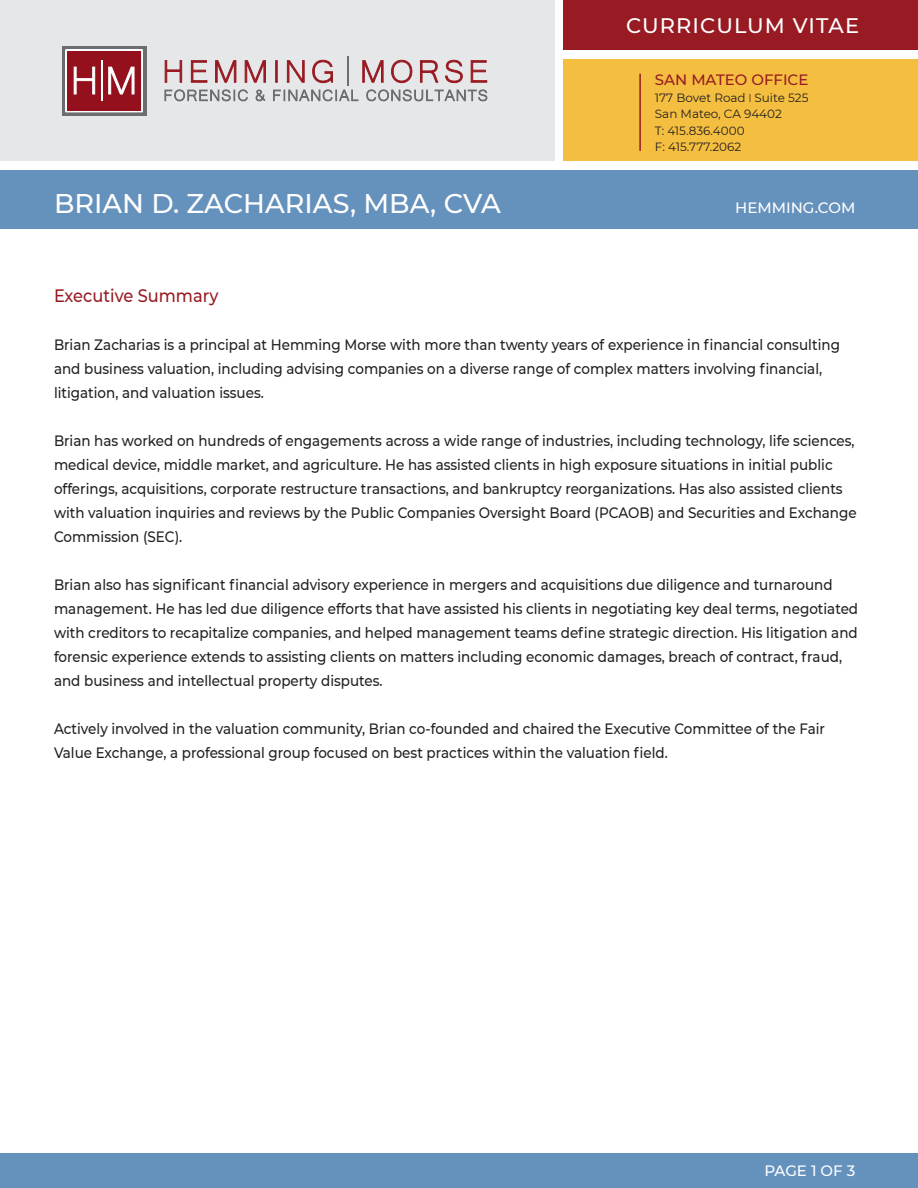
<style>
.page{position:relative;width:918px;height:1188px;background:#fff}
.page>*{position:absolute;margin:0;border:0;box-sizing:border-box;transform-origin:0 0}
.t1{font:500 27px "Montserrat";color:#fff}
.t2{font:500 21px "Montserrat";letter-spacing:.05em;color:#fff}
.t3{font:500 18px "Montserrat";color:#981b23;scale:.9 1}
.t4{font:500 15px/24px "Montserrat";color:#231f20;scale:.9 1}
.t5{font:500 15px "Montserrat";color:#fff}
.t6{font:500 15px "Montserrat";color:#981b23}
.t7{font:12px "Montserrat";color:#231f20}
.s1{font-family:"Proxima Nova";font-weight:300}
</style>
<div class="page">
<div style="left:564px;top:0;width:354px;height:49px;background:#981b23"></div>
<div style="left:0;top:0;width:554px;height:160px;background:#e6e7e9"></div>
<div style="left:564px;top:59px;width:354px;height:101px;background:#f4be40"></div>
<svg style="left:165px;top:89px;width:83px;height:12px"></svg>
<svg style="left:256px;top:90px;width:9px;height:11px"></svg>
<svg style="left:273px;top:89px;width:85px;height:12px"></svg>
<svg style="left:366px;top:89px;width:121px;height:12px"></svg>
<svg style="left:164px;top:60px;width:18px;height:23px"></svg>
<svg style="left:191px;top:60px;width:17px;height:23px"></svg>
<svg style="left:215px;top:60px;width:22px;height:23px"></svg>
<svg style="left:244px;top:60px;width:22px;height:23px"></svg>
<div style="left:275px;top:60px;width:3px;height:23px;background:#981b23;border:1px solid #981b23"></div>
<svg style="left:287px;top:60px;width:18px;height:23px"></svg>
<svg style="left:312px;top:60px;width:21px;height:23px"></svg>
<hr style="left:347px;top:56px;width:1px;height:30px;background:#6c6d71">
<svg style="left:362px;top:60px;width:22px;height:23px"></svg>
<svg style="left:391px;top:60px;width:22px;height:23px"></svg>
<svg style="left:420px;top:60px;width:19px;height:23px"></svg>
<svg style="left:445px;top:59px;width:18px;height:24px"></svg>
<svg style="left:470px;top:60px;width:17px;height:23px"></svg>
<div style="left:62px;top:46px;width:85px;height:70px;background:#6c6d70"></div>
<svg style="left:65px;top:49px;width:78px;height:64px;background:#ac4650"></svg>
<div style="left:0;top:170px;width:918px;height:59px;background:#6591bd"></div>
<div style="left:0;top:1153px;width:918px;height:35px;background:#6591bd"></div>
<hr style="left:639px;top:74px;width:2px;height:77px;background:#981b23">
<p class="t2" style="left:626px;top:11px;width:234px">CURRICULUM VITAE</p>
<p class="t1" style="left:54px;top:185px;width:449px">BRIAN D. ZACHARIAS, MBA, CVA</p>
<p class="t6" style="left:655px;top:69px;width:155px">SAN MATEO OFFICE</p>
<p class="t7" style="left:655px;top:89px;width:155px">177 Bovet Road <span class="s1">ӏ</span> Suite 525</p>
<p class="t7" style="left:655px;top:106px;width:128px">San Mateo, CA 94402</p>
<p class="t7" style="left:655px;top:122px;width:91px">T: 415.836.4000</p>
<p class="t7" style="left:655px;top:139px;width:88px">F: 415.777.2062</p>
<p class="t5" style="left:735px;top:197px;width:122px">HEMMING.COM</p>
<p class="t3" style="left:54px;top:283px;width:184px">Executive Summary</p>
<p class="t4" style="left:54px;top:332px;width:875px">Brian Zacharias is a principal at Hemming Morse with more than twenty years of experience in financial consulting and business valuation, including advising companies on a diverse range of complex matters involving financial, litigation, and valuation issues.</p>
<p class="t4" style="left:54px;top:428px;width:893px">Brian has worked on hundreds of engagements across a wide range of industries, including technology, life sciences, medical device, middle market, and agriculture. He has assisted clients in high exposure situations in initial public offerings, acquisitions, corporate restructure transactions, and bankruptcy reorganizations. Has also assisted clients with valuation inquiries and reviews by the Public Companies Oversight Board (PCAOB) and Securities and Exchange Commission (SEC).</p>
<p class="t4" style="left:54px;top:572px;width:895px">Brian also has significant financial advisory experience in mergers and acquisitions due diligence and turnaround management. He has led due diligence efforts that have assisted his clients in negotiating key deal terms, negotiated with creditors to recapitalize companies, and helped management teams define strategic direction. His litigation and forensic experience extends to assisting clients on matters including economic damages, breach of contract, fraud, and business and intellectual property disputes.</p>
<p class="t4" style="left:54px;top:716px;width:858px">Actively involved in the valuation community, Brian co-founded and chaired the Executive Committee of the Fair<br>Value Exchange, a professional group focused on best practices within the valuation field.</p>
<p class="t5" style="left:764px;top:1160px;width:92px">PAGE 1 OF 3</p>
</div>
